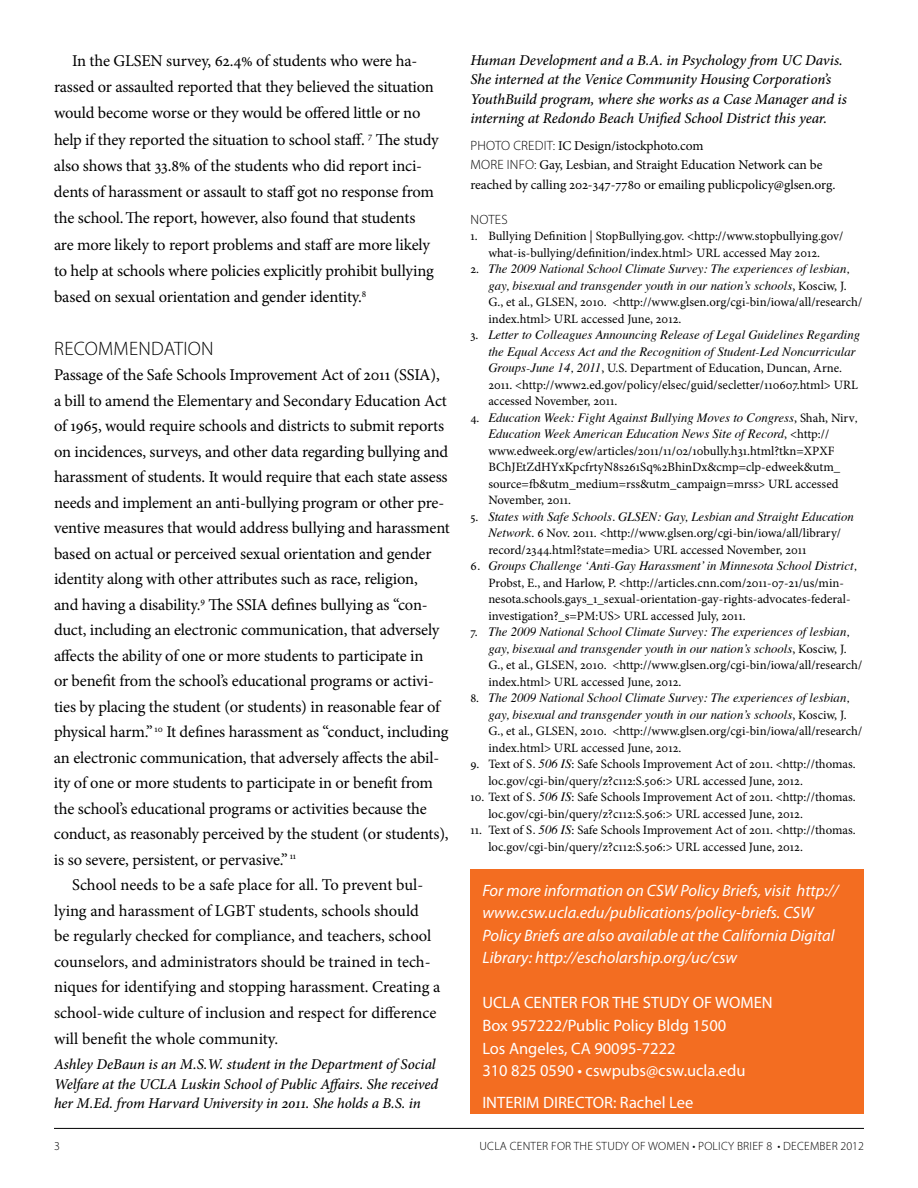
<style>
.page{position:relative;width:918px;height:1188px;background:#fff}
.page>*{position:absolute;margin:0;border:0;box-sizing:border-box;transform-origin:0 0}
.t1{font:300 19.5px "Myriad Pro";letter-spacing:.015em;color:#000}
.t2{font:16.5px/26.2px "Minion Pro";letter-spacing:-.01em;color:#000}
.t3{font:italic 16.5px/22.5px "Myriad Pro";color:#fff}
.t4{font:16.5px/22.5px "Myriad Pro";color:#fff}
.t5{font:italic 500 15px/19.5px "Minion Pro";letter-spacing:-.005em;color:#000}
.t6{font:13.5px/19.5px "Minion Pro";letter-spacing:-.005em;color:#000}
.t7{font:300 13.5px "Myriad Pro";color:#000}
.t8{font:12.75px/16.5px "Minion Pro";color:#000}
.t9{font:italic 12.75px/16.5px "Times";color:#000;text-align:right}
.t10{font:300 12px "Myriad Pro";letter-spacing:.02em;color:#000}
.s1{font-family:"Myriad Pro";font-weight:300}
.s2{font-family:"Minion Pro";font-style:normal}
.s3{font-family:"Times";font-style:italic}
</style>
<div class="page">
<hr style="left:54px;top:1128px;width:810px;height:1px;background:#000">
<div style="left:470px;top:869px;width:394px;height:245px;background:#f36d21"></div>
<p class="t2" style="left:54px;top:48px;width:386px;text-indent:18px">In the GLSEN survey, 62.4% of students who were ha&shy;rassed or assaulted reported that they believed the situation would become worse or they would be offered little or no help if they reported the situation to school staff. <sup>7</sup> The study also shows that 33.8% of the students who did report inci&shy;dents of harassment or assault to staff got no response from the school.The report, however, also found that students are more likely to report problems and staff are more likely to help at schools where policies explicitly prohibit bullying based on sexual orientation and gender identity.<sup>8</sup></p>
<p class="t1" style="left:54px;top:337px;width:161px">RECOMM ENDATION</p>
<p class="t2" style="left:54px;top:362px;width:387px">Passage of the Safe Schools Improvement Act of 2011 (SSIA),</p>
<p class="t2" style="left:54px;top:387px;width:395px">a bill to amend the Elementary and Secondary Education Act</p>
<p class="t2" style="left:54px;top:413px;width:392px">of 1965, would require schools and districts to submit reports</p>
<p class="t2" style="left:54px;top:438px;width:396px">on incidences, surveys, and other data regarding bullying and</p>
<p class="t2" style="left:54px;top:464px;width:395px">harassment of students. It would require that each state assess</p>
<p class="t2" style="left:54px;top:489px;width:392px">needs and implement an anti-bullying program or other pre-</p>
<p class="t2" style="left:54px;top:515px;width:397px">ventive measures that would address bullying and harassment</p>
<p class="t2" style="left:54px;top:540px;width:379px">based on actual or perceived sexual orientation and gender</p>
<p class="t2" style="left:54px;top:566px;width:365px">identity along with other attributes such as race, religion,</p>
<p class="t2" style="left:54px;top:591px;width:375px">and having a disability.<sup>9</sup> The SSIA defines bullying as “con-</p>
<p class="t2" style="left:54px;top:617px;width:387px">duct, including an electronic communication, that adversely</p>
<p class="t2" style="left:54px;top:642px;width:371px">affects the ability of one or more students to participate in</p>
<p class="t2" style="left:54px;top:668px;width:381px">or benefit from the school’s educational programs or activi-</p>
<p class="t2" style="left:54px;top:693px;width:388px">ties by placing the student (or students) in reasonable fear of</p>
<p class="t2" style="left:54px;top:719px;width:396px">physical harm.” <sup>10</sup> It defines harassment as “conduct, including</p>
<p class="t2" style="left:54px;top:744px;width:387px">an electronic communication, that adversely affects the abil-</p>
<p class="t2" style="left:54px;top:770px;width:381px">ity of one or more students to participate in or benefit from</p>
<p class="t2" style="left:54px;top:795px;width:374px">the school’s educational programs or activities because the</p>
<p class="t2" style="left:54px;top:821px;width:396px">conduct, as reasonably perceived by the student (or students),</p>
<p class="t2" style="left:54px;top:846px;width:244px">is so severe, persistent, or pervasive.” <sup>11</sup></p>
<p class="t2" style="left:72px;top:872px;width:353px">School needs to be a safe place for all. To prevent bul-</p>
<p class="t2" style="left:54px;top:897px;width:366px">lying and harassment of LGBT students, schools should</p>
<p class="t2" style="left:54px;top:923px;width:379px">be regularly checked for compliance, and teachers, school</p>
<p class="t2" style="left:54px;top:948px;width:378px">counselors, and administrators should be trained in tech-</p>
<p class="t2" style="left:54px;top:974px;width:388px">niques for identifying and stopping harassment. Creating a</p>
<p class="t2" style="left:54px;top:999px;width:384px">school-wide culture of inclusion and respect for difference</p>
<p class="t2" style="left:54px;top:1026px;width:226px">will benefit the whole community.</p>
<p class="t5" style="left:54px;top:1055px;width:386px">Ashley DeBaun is an M.S.W. student in the Department of Social<br>Welfare at the UCLA Luskin School of Public Affairs. She received her M.Ed. from Harvard University in 2011. She holds a B.S. in</p>
<p class="t5" style="left:470px;top:50px;width:378px">Human Development and a B.A. in Psychology from UC Davis.<br>She interned at the Venice Community Housing Corporation’s YouthBuild program, where she works as a Case Manager and is interning at Redondo Beach Unified School District this year.</p>
<p class="t7" style="left:471px;top:137px;width:16px">PHOTO</p>
<p class="t7" style="left:513px;top:137px;width:16px">CREDIT</p>
<p class="t6" style="left:470px;top:136px;width:367px;text-indent:83px"><span class="s1">:</span> IC Design/istockphoto.com<br><span class="s1">MORE INFO:</span> Gay, Lesbian, and Straight Education Network can be reached by calling 202-347-7780 or emailing publicpolicy@glsen.org.</p>
<p class="t7" style="left:471px;top:211px;width:9px">NOTES</p>
<p class="t8" style="left:470px;top:228px;width:374px;text-align:center">1. Bullying Definition | StopBullying.gov. &lt;http://www.stopbullying.gov/ what-is-bullying/definition/index.html&gt; URL accessed May 2012.</p>
<p class="t9" style="left:470px;top:260px;width:381px"><span class="s2">2.</span> The 2009 National School Climate Survey: The experiences of lesbian, gay, bisexual and transgender youth in our nation’s schools<span class="s2">, Kosciw, J.</span></p>
<p class="t8" style="left:488px;top:294px;width:375px">G., et al., GLSEN, 2010. &lt;http://www.glsen.org/cgi-bin/iowa/all/research/ index.html&gt; URL accessed June, 2012.</p>
<p class="t9" style="left:488px;top:326px;width:373px;text-align:left;text-indent:-18px"><span class="s2">3.</span> Letter to Colleagues Announcing Release of Legal Guidelines Regarding the Equal Access Act and the Recognition of Student-Led Noncurricular</p>
<p class="t8" style="left:488px;top:360px;width:371px"><span class="s3">Groups-June 14, 2011</span>, U.S. Department of Education, Duncan, Arne.<br>2011. &lt;http://www2.ed.gov/policy/elsec/guid/secletter/110607.html&gt; URL accessed November, 2011.</p>
<p class="t9" style="left:488px;top:409px;width:371px;text-align:left;text-indent:-18px"><span class="s2">4.</span> Education Week: Fight Against Bullying Moves to Congress<span class="s2">, Shah, Nirv</span>,<br>Education Week American Education News Site of Record<span class="s2">, &lt;http://</span></p>
<p class="t8" style="left:488px;top:443px;width:353px">www.edweek.org/ew/articles/2011/11/02/10bully.h31.html?tkn=XPXF BChJEtZdHYxKpcfrtyN8s261Sq%2BhinDx&amp;cmp=clp-edweek&amp;utm_ source=fb&amp;utm_medium=rss&amp;utm_campaign=mrss&gt; URL accessed November, 2011.</p>
<p class="t9" style="left:470px;top:508px;width:385px"><span class="s2">5.</span> States with Safe Schools. GLSEN: Gay, Lesbian and Straight Education</p>
<p class="t8" style="left:488px;top:525px;width:354px"><span class="s3">Network</span>. 6 Nov. 2011. &lt;http://www.glsen.org/cgi-bin/iowa/all/library/ record/2344.html?state=media&gt; URL accessed November, 2011</p>
<p class="t9" style="left:470px;top:557px;width:388px"><span class="s2">6</span>. Groups Challenge ‘Anti-Gay Harassment’ in Minnesota School District,</p>
<p class="t8" style="left:488px;top:575px;width:364px">Probst, E., and Harlow, P. &lt;http://articles.cnn.com/2011-07-21/us/min&shy;nesota.schools.gays_1_sexual-orientation-gay-rights-advocates-federal&shy;investigation?_s=PM:US&gt; URL accessed July, 2011.</p>
<p class="t9" style="left:470px;top:623px;width:381px"><span class="s2">7.</span> The 2009 National School Climate Survey: The experiences of lesbian, gay, bisexual and transgender youth in our nation’s schools<span class="s2">, Kosciw, J.</span></p>
<p class="t8" style="left:488px;top:657px;width:375px">G., et al., GLSEN, 2010. &lt;http://www.glsen.org/cgi-bin/iowa/all/research/ index.html&gt; URL accessed June, 2012.</p>
<p class="t9" style="left:470px;top:689px;width:381px"><span class="s2">8.</span> The 2009 National School Climate Survey: The experiences of lesbian, gay, bisexual and transgender youth in our nation’s schools<span class="s2">, Kosciw, J.</span></p>
<p class="t8" style="left:488px;top:723px;width:375px">G., et al., GLSEN, 2010. &lt;http://www.glsen.org/cgi-bin/iowa/all/research/ index.html&gt; URL accessed June, 2012.</p>
<p class="t8" style="left:488px;top:756px;width:369px;text-indent:-18px">9. Text of S<span class="s3">. 506 IS</span>: Safe Schools Improvement Act of 2011. &lt;http://thomas. loc.gov/cgi-bin/query/z?c112:S.506:&gt; URL accessed June, 2012.</p>
<p class="t8" style="left:488px;top:789px;width:369px;text-indent:-18px">10. Text of S<span class="s3">. 506 IS</span>: Safe Schools Improvement Act of 2011. &lt;http://thomas. loc.gov/cgi-bin/query/z?c112:S.506:&gt; URL accessed June, 2012.</p>
<p class="t8" style="left:488px;top:822px;width:369px;text-indent:-18px">11. Text of S<span class="s3">. 506 IS</span>: Safe Schools Improvement Act of 2011. &lt;http://thomas. loc.gov/cgi-bin/query/z?c112:S.506:&gt; URL accessed June, 2012.</p>
<p class="t3" style="left:482px;top:879px;width:358px">For more information on CSW Policy Briefs, visit http:// www.csw.ucla.edu/publications/policy-briefs. CSW Policy Briefs are also available at the California Digital Library: http://escholarship.org/uc/csw</p>
<p class="t4" style="left:482px;top:991px;width:281px">UCLA CENTER FOR THE STUDY OF WOMEN Box 957222/Public Policy Bldg 1500<br>Los Angeles, CA 90095-7222<br>310 825 0590 • cswpubs@csw.ucla.edu</p>
<p class="t4" style="left:482px;top:1090px;width:212px">INTERIM DIRECTOR: Rachel Lee</p>
<p class="t10" style="left:54px;top:1139px;width:7px">3</p>
<p class="t10" style="left:480px;top:1139px;width:312px">UCLA CENTER FOR THE STUDY OF WOMEN • POLICY BRIEF 8 • DECEM</p>
<p class="t10" style="left:820px;top:1139px;width:46px">BER 2012</p>
</div>
